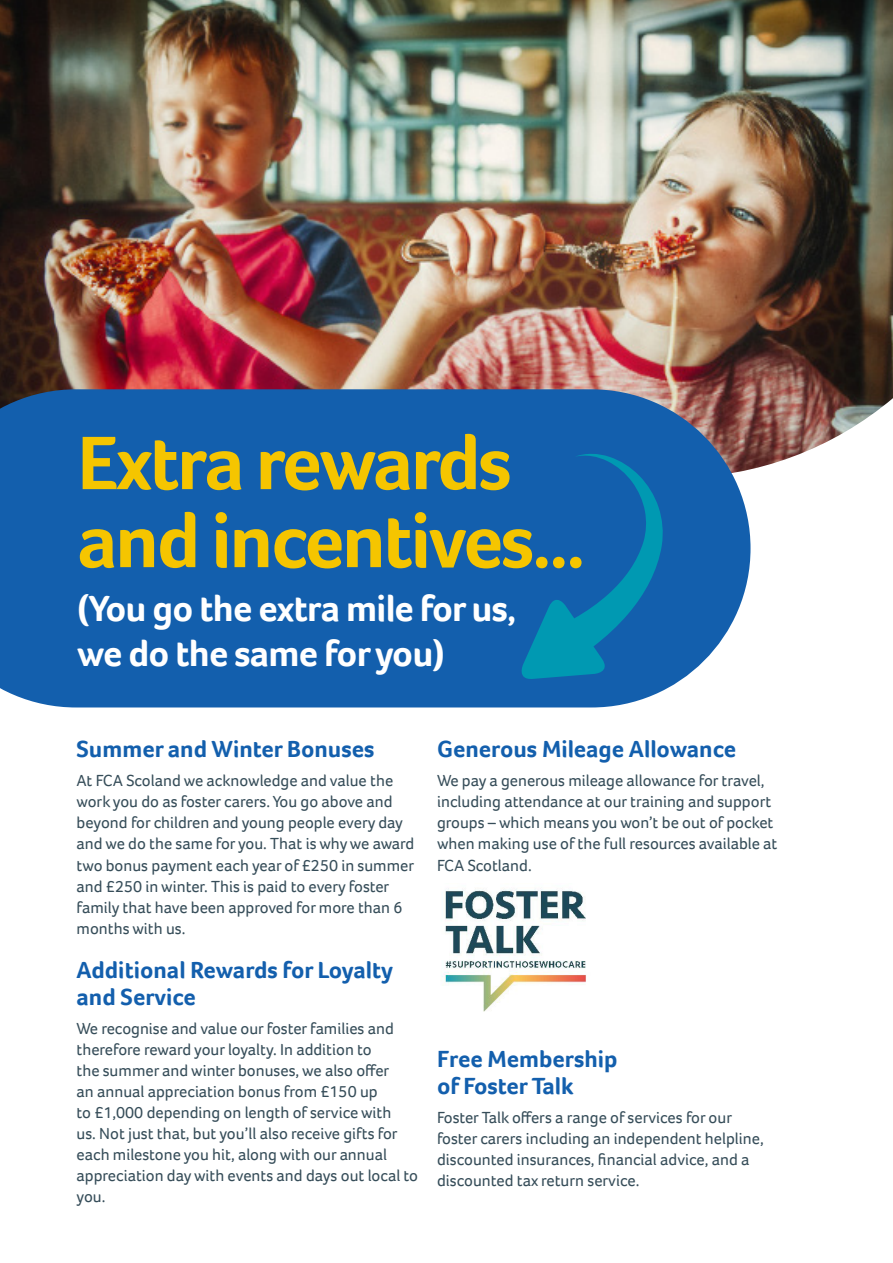
<style>
.page{position:relative;width:893px;height:1263px;background:#fff}
.page>*{position:absolute;margin:0;border:0;box-sizing:border-box;transform-origin:0 0}
.t1{font:700 78px/78px "Foco";letter-spacing:-.03em;color:#f5c500}
.t2{font:700 37.5px/45px "Foco";letter-spacing:-.02em;color:#fff}
.t3{font:700 24px/27px "Foco";color:#135fad}
.t4{font:16.5px/21px "Foco";color:#364d59}
</style>
<div class="page">
<img style="left:0;top:0;width:893px;height:470px">
<div style="left:0;top:389px;width:750px;height:318px;background:#135fad"></div>
<img style="left:442px;top:889px;width:144px;height:123px">
<svg style="left:516px;top:453px;width:148px;height:227px;background:#0e6dae"></svg>
<p class="t1" style="left:77px;top:423px;width:510px">Extra rewards and incentives...</p>
<p class="t2" style="left:77px;top:585px;width:440px">(You go the extra mile for us, we do the same for you)</p>
<p class="t3" style="left:77px;top:735px;width:299px">Summer and Winter Bonuses</p>
<p class="t4" style="left:77px;top:770px;width:339px">At FCA Scoland we acknowledge and value the work you do as foster carers. You go above and beyond for children and young people every day and we do the same for you. That is why we award two bonus payment each year of £250 in summer and £250 in winter. This is paid to every foster family that have been approved for more than 6 months with us.</p>
<p class="t3" style="left:77px;top:956px;width:318px">Additional Rewards for Loyalty and Service</p>
<p class="t4" style="left:77px;top:1018px;width:343px">We recognise and value our foster families and therefore reward your loyalty. In addition to<br>the summer and winter bonuses, we also offer<br>an annual appreciation bonus from £150 up<br>to £1,000 depending on length of service with<br>us. Not just that, but you’ll also receive gifts for each milestone you hit, along with our annual appreciation day with events and days out local to you.</p>
<p class="t3" style="left:437px;top:735px;width:301px">Generous Mileage Allowance</p>
<p class="t4" style="left:437px;top:770px;width:342px">We pay a generous mileage allowance for travel, including attendance at our training and support groups – which means you won’t be out of pocket when making use of the full resources available at FCA Scotland.</p>
<p class="t3" style="left:437px;top:1045px;width:182px">Free Membership of Foster Talk</p>
<p class="t4" style="left:437px;top:1107px;width:328px">Foster Talk offers a range of services for our foster carers including an independent helpline, discounted insurances, financial advice, and a discounted tax return service.</p>
</div>
